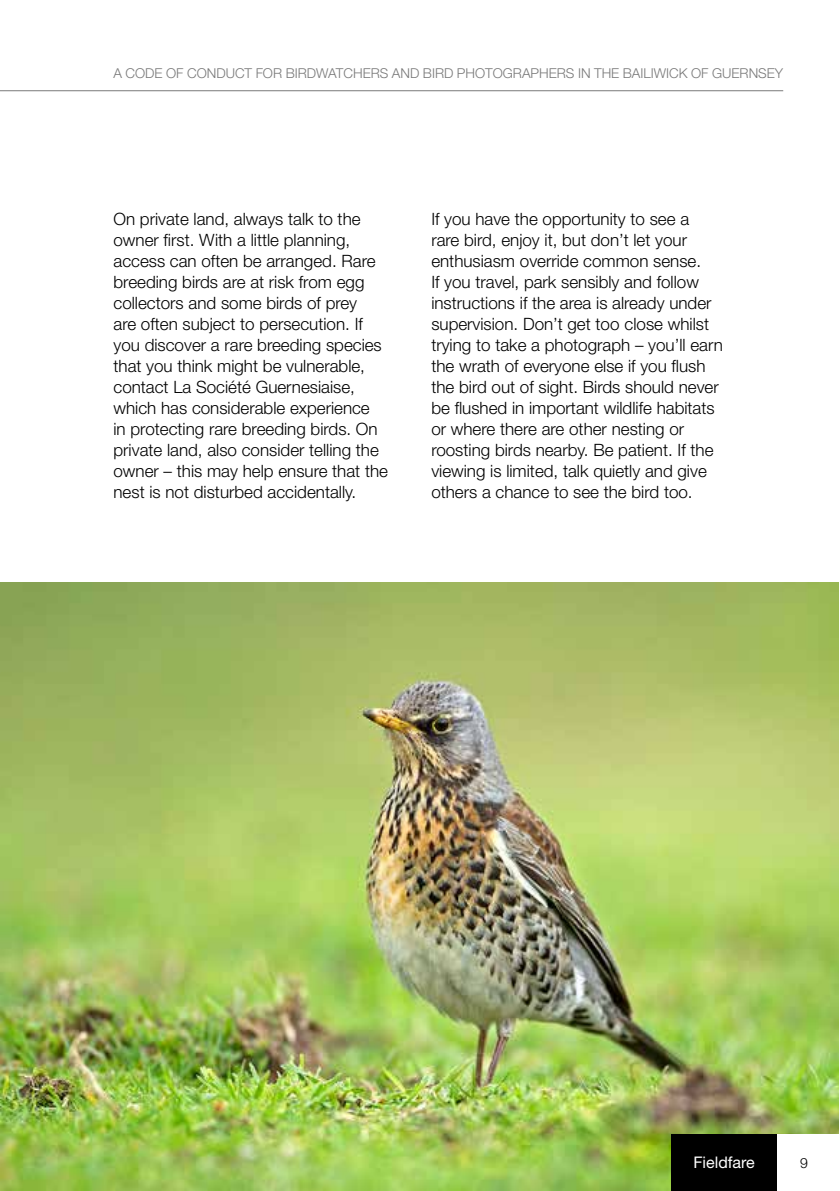
<style>
.page{position:relative;width:840px;height:1191px;background:#fff}
.page>*{position:absolute;margin:0;border:0;box-sizing:border-box;transform-origin:0 0}
.t1{font:300 17px/21px "Helvetica Neue LT Std";color:#000}
.t2{font:16px "Helvetica Neue LT Std";color:#fff}
.t3{font:300 14px "Helvetica Neue LT Std";color:#000}
.t4{font:300 13.6px "Helvetica Neue LT Std";color:#797979}
</style>
<div class="page">
<hr style="left:0;top:90px;width:782px;height:1px;background:#797979">
<img style="left:0;top:582px;width:838px;height:609px">
<div style="left:670px;top:1134px;width:107px;height:57px;background:#000"></div>
<div style="left:777px;top:1134px;width:61px;height:57px;background:#fff"></div>
<p class="t4" style="left:113px;top:65px;width:670px">A CODE OF CONDUCT FOR BIRDWATCHERS AND BIRD PHOTOGRAPHERS IN THE BAILIWICK OF GUERNSEY</p>
<p class="t1" style="left:113px;top:208px;width:276px">On private land, always talk to the owner first. With a little planning, access can often be arranged. Rare breeding birds are at risk from egg collectors and some birds of prey<br>are often subject to persecution. If you discover a rare breeding species that you think might be vulnerable, contact La Société Guernesiaise, which has considerable experience<br>in protecting rare breeding birds. On private land, also consider telling the owner – this may help ensure that the nest is not disturbed accidentally.</p>
<p class="t1" style="left:431px;top:208px;width:293px">If you have the opportunity to see a<br>rare bird, enjoy it, but don’t let your enthusiasm override common sense.<br>If you travel, park sensibly and follow instructions if the area is already under supervision. Don’t get too close whilst trying to take a photograph – you’ll earn the wrath of everyone else if you flush the bird out of sight. Birds should never be flushed in important wildlife habitats or where there are other nesting or roosting birds nearby. Be patient. If the viewing is limited, talk quietly and give others a chance to see the bird too.</p>
<p class="t2" style="left:693px;top:1153px;width:63px">Fieldfare</p>
<p class="t3" style="left:799px;top:1154px;width:9px">9</p>
</div>
